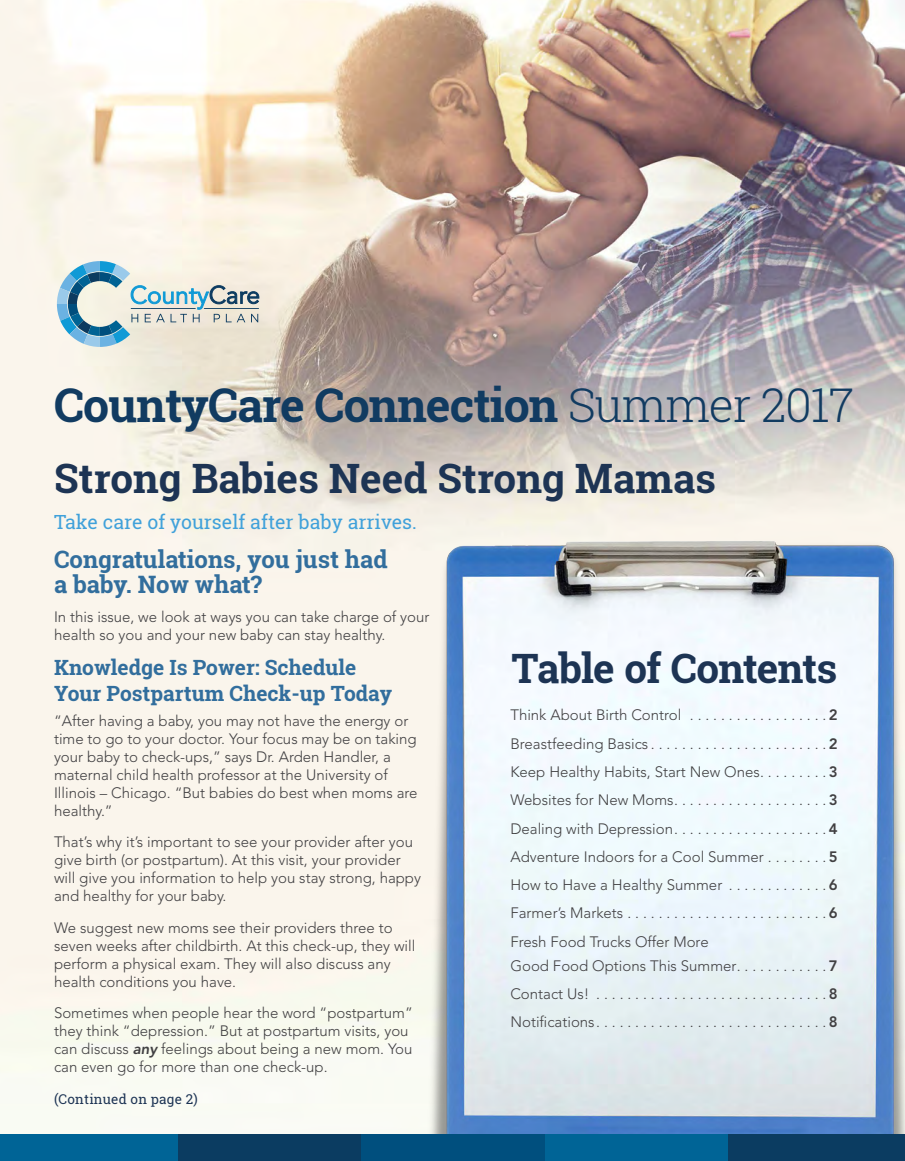
<style>
.page{position:relative;width:905px;height:1161px;background:#fff}
.page>*{position:absolute;margin:0;border:0;box-sizing:border-box;transform-origin:0 0}
.t1{font:700 46.5px "Roboto Slab";letter-spacing:-.02em;color:#113b61}
.t2{font:700 40.5px "Roboto Slab";letter-spacing:-.005em;color:#1d3454}
.t3{font:700 40.5px "Roboto Slab";letter-spacing:-.025em;color:#1d3454}
.t4{font:700 24px/25.5px "Roboto Slab";color:#326e9d}
.t5{font:700 21px/25.5px "Roboto Slab";color:#326e9d}
.t6{font:19.5px "Roboto Slab";color:#40a1da}
.t7{font:300 15px/18px "Avenir LT Std";color:#414042}
.t8{font:13.5px "Roboto Slab";letter-spacing:.015em;color:#1d3454}
.s1{font-weight:300}
.s2{font-weight:800;font-style:italic}
.s3{font-weight:800}
</style>
<div class="page">
<img style="left:0;top:0;width:904px;height:1134px">
<img style="left:425px;top:531px;width:479px;height:603px">
<svg style="left:57px;top:261px;width:202px;height:86px;background:#c3d2d2"></svg>
<div style="left:0;top:1134px;width:178px;height:27px;background:#006496"></div>
<div style="left:545px;top:1134px;width:183px;height:27px;background:#006496"></div>
<div style="left:178px;top:1134px;width:183px;height:27px;background:#0b3c61"></div>
<div style="left:728px;top:1134px;width:176px;height:27px;background:#0b3c61"></div>
<div style="left:361px;top:1134px;width:184px;height:27px;background:#004f7e"></div>
<h1 class="t1" style="left:54px;top:373px;width:801px">CountyCare Connection <span class="s1">Summer 2017</span></h1>
<h2 class="t2" style="left:54px;top:450px;width:663px">Strong Babies Need Strong Mamas</h2>
<h3 class="t6" style="left:54px;top:508px;width:364px">Take care of yourself after baby arrives.</h3>
<h3 class="t4" style="left:54px;top:546px;width:335px">Congratulations, you just had a baby. Now what?</h3>
<p class="t7" style="left:54px;top:608px;width:377px">In this issue, we look at ways you can take charge of your health so you and your new baby can stay healthy.</p>
<h3 class="t5" style="left:54px;top:655px;width:339px">Knowledge Is Power: Schedule<br>Your Postpartum Check-up Today</h3>
<p class="t7" style="left:54px;top:711px;width:365px">“After having a baby, you may not have the energy or time to go to your doctor. Your focus may be on taking your baby to check-ups,” says Dr. Arden Handler, a maternal child health professor at the University of Illinois – Chicago. “But babies do best when moms are healthy. ”</p>
<p class="t7" style="left:54px;top:833px;width:368px">That’s why it’s important to see your provider after you give birth (or postpartum). At this visit, your provider will give you information to help you stay strong, happy and healthy for your baby.</p>
<p class="t7" style="left:54px;top:918px;width:363px">We suggest new moms see their providers three to seven weeks after childbirth. At this check-up, they will perform a physical exam. They will also discuss any health conditions you have.</p>
<p class="t7" style="left:54px;top:1004px;width:360px">Sometimes when people hear the word “postpartum” they think “depression. ” But at postpartum visits, you can discuss <span class="s2">any</span> feelings about being a new mom. You can even go for more than one check-up.</p>
<p class="t8" style="left:54px;top:1090px;width:145px">(Continued on page 2)</p>
<h2 class="t3" style="left:511px;top:640px;width:327px">Table of Contents</h2>
<p class="t7" style="left:510px;top:701px;width:328px;line-height:28.3px;text-align:justify">Think About Birth Control . . . . . . . . . . . . . . . . . <span class="s3">2<br></span>Breastfeeding Basics . . . . . . . . . . . . . . . . . . . . . . <span class="s3">2<br></span>Keep Healthy Habits, Start New Ones . . . . . . . . <span class="s3">3<br></span>Websites for New Moms . . . . . . . . . . . . . . . . . . . <span class="s3">3<br></span>Dealing with Depression . . . . . . . . . . . . . . . . . . . <span class="s3">4<br></span>Adventure Indoors for a Cool Summer . . . . . . . <span class="s3">5<br></span>How to Have a Healthy Summer . . . . . . . . . . . . <span class="s3">6<br></span>Farmer’s Markets . . . . . . . . . . . . . . . . . . . . . . . . . <span class="s3">6<br></span>Fresh Food Trucks Offer More</p>
<p class="t7" style="left:510px;top:952px;width:328px;line-height:28.3px;text-align:justify">Good Food Options This Summer . . . . . . . . . . . <span class="s3">7<br></span>Contact Us! . . . . . . . . . . . . . . . . . . . . . . . . . . . . . <span class="s3">8<br></span>Notifications . . . . . . . . . . . . . . . . . . . . . . . . . . . . . <span class="s3">8</span></p>
</div>
